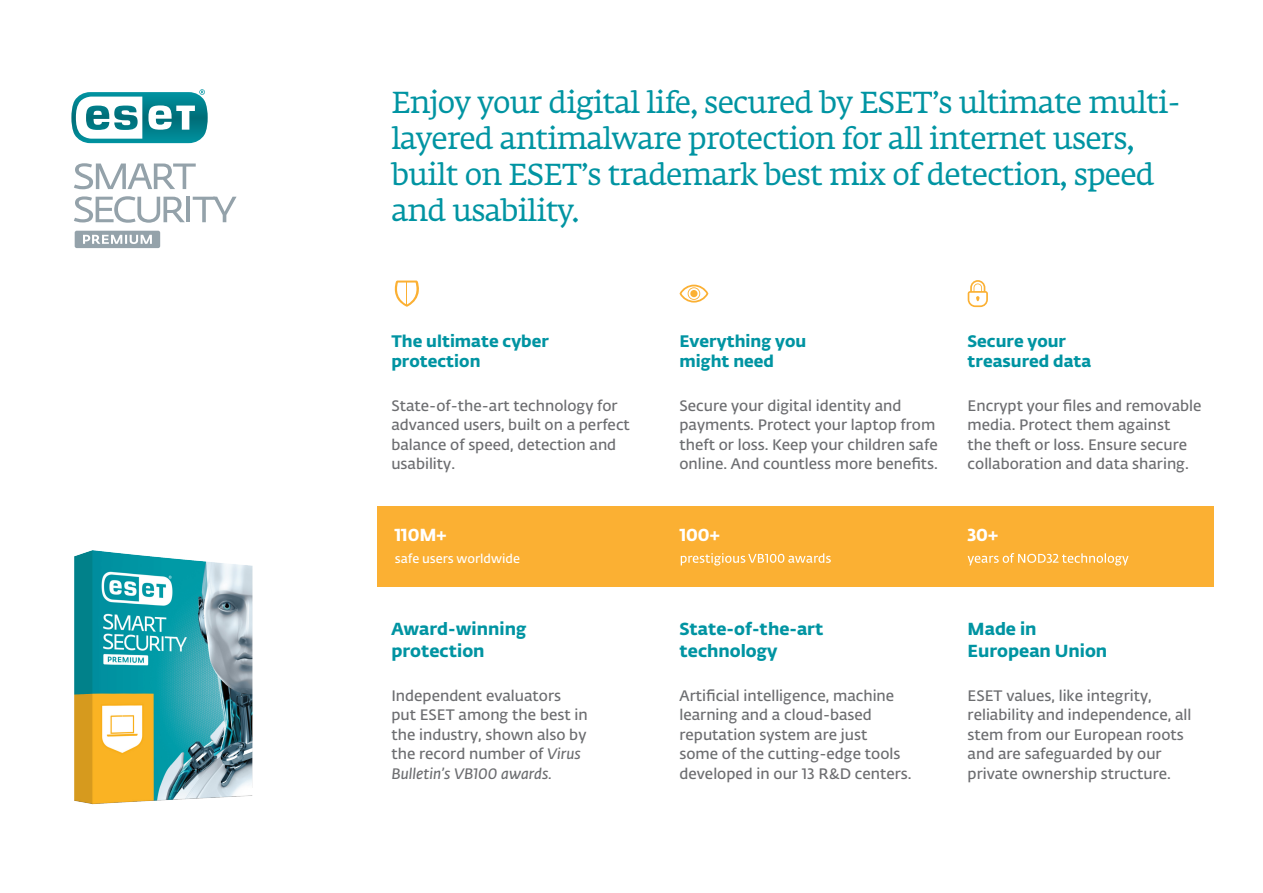
<style>
.page{position:relative;width:1263px;height:893px;background:#fff}
.page>*{position:absolute;margin:0;border:0;box-sizing:border-box;transform-origin:0 0}
.t1{font:30px/36px "Fedra Serif A Std Book LF";letter-spacing:-.025em;color:#0094a2}
.t2{font:17.25px "Fedra Sans Alt Pro Bold LF";color:#0094a2}
.t3{font:17.25px "Fedra Sans Alt Pro Bold LF";color:#fff}
.t4{font:16.5px/19.8px "Fedra Sans Alt Pro Bold LF";color:#0094a2}
.t5{font:15px/19.5px "Fedra Sans Alt Pro Demi LF";color:#6c6d70}
.t6{font:600 12.45px "Fedra Sans Alt Pro";color:#fff}
.s1{font-family:"Fedra Sans Alt Pro Demi Italic LF"}
</style>
<div class="page">
<div style="left:377px;top:506px;width:836px;height:81px;background:#fbb033"></div>
<svg style="left:71px;top:89px;width:182px;height:716px"></svg>
<svg style="left:681px;top:553px;width:150px;height:13px"></svg>
<svg style="left:968px;top:553px;width:160px;height:13px"></svg>
<p class="t1" style="left:391px;top:87px;width:791px">Enjoy your digital life, secured by ESET’s ultimate multi&shy;layered antimalware protection for all internet users, built on ESET’s trademark best mix of detection, speed and usability.</p>
<p class="t4" style="left:391px;top:330px;width:159px">The ultimate cyber protection</p>
<p class="t4" style="left:968px;top:330px;width:125px">Secure your treasured data</p>
<p class="t4" style="left:679px;top:330px;width:128px">Everything you might need</p>
<p class="t5" style="left:391px;top:395px;width:240px">State-of-the-art technology for advanced users, built on a perfect balance of speed, detection and usability.</p>
<p class="t5" style="left:968px;top:395px;width:235px">Encrypt your files and removable media. Protect them against<br>the theft or loss. Ensure secure collaboration and data sharing.</p>
<p class="t5" style="left:679px;top:395px;width:260px">Secure your digital identity and payments. Protect your laptop from theft or loss. Keep your children safe online. And countless more benefits.</p>
<p class="t3" style="left:395px;top:521px;width:53px">110M+</p>
<p class="t6" style="left:395px;top:551px;width:127px">safe users worldwide</p>
<p class="t2" style="left:391px;top:615px;width:137px">Award-winning</p>
<p class="t2" style="left:391px;top:637px;width:95px">protection</p>
<p class="t3" style="left:680px;top:521px;width:42px">100+</p>
<p class="t3" style="left:967px;top:521px;width:32px">30+</p>
<p class="t2" style="left:679px;top:615px;width:145px">State-of-the-art</p>
<p class="t2" style="left:679px;top:637px;width:100px">technology</p>
<p class="t2" style="left:968px;top:615px;width:70px">Made in</p>
<p class="t2" style="left:968px;top:637px;width:141px">European Union</p>
<p class="t5" style="left:391px;top:685px;width:198px">Independent evaluators put ESET among the best in the industry, shown also by the record number of <span class="s1">Virus<br>Bulletin’s VB100 awards.</span></p>
<p class="t5" style="left:679px;top:685px;width:234px">Artificial intelligence, machine learning and a cloud-based reputation system are just<br>some of the cutting-edge tools developed in our 13 R&amp;D centers.</p>
<p class="t5" style="left:968px;top:685px;width:225px">ESET values, like integrity, reliability and independence, all stem from our European roots and are safeguarded by our private ownership structure.</p>
</div>
